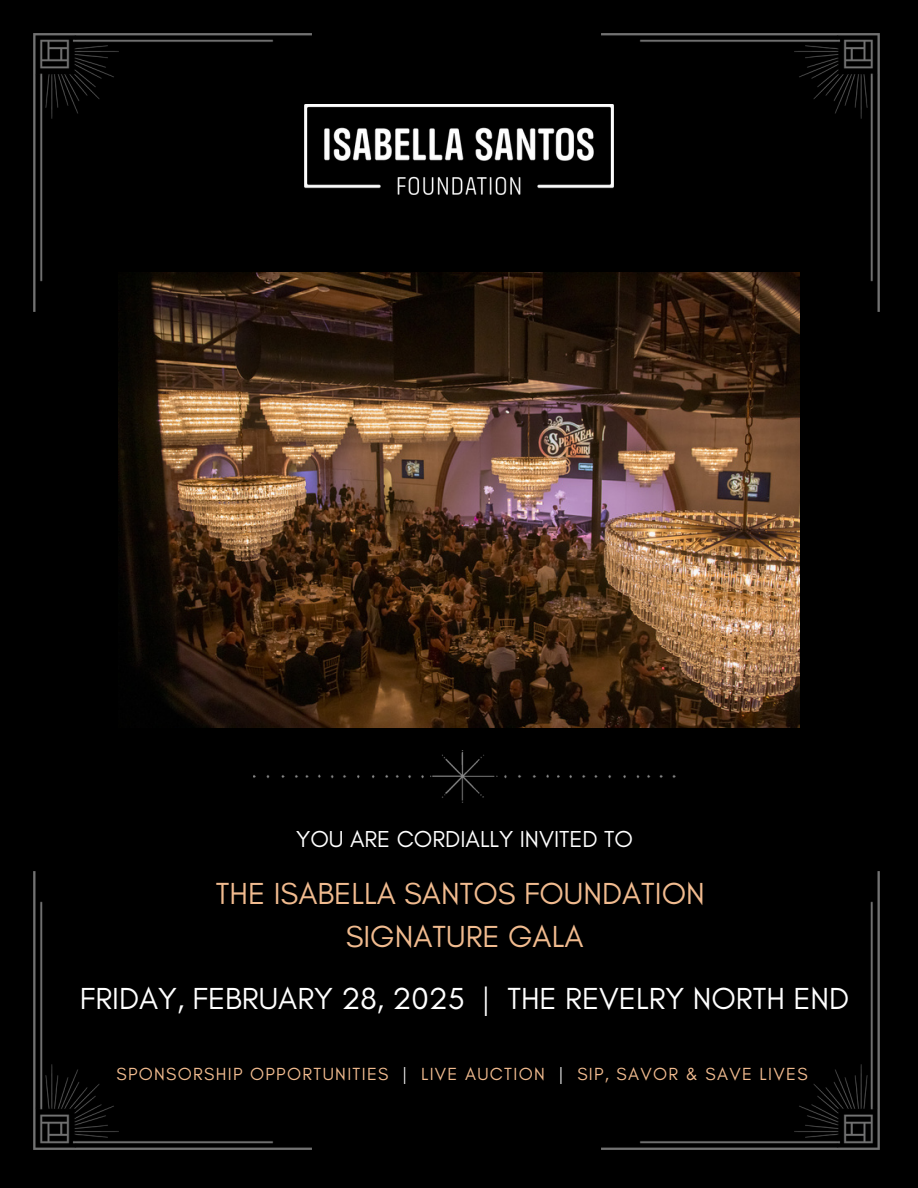
<style>
.page{position:relative;width:918px;height:1188px;background:#000}
.page>*{position:absolute;margin:0;border:0;box-sizing:border-box;transform-origin:0 0}
.t1{font:31.05px "Glacial Indifference";color:#fff}
.t2{font:31.05px/42.6px "Glacial Indifference";color:#f1bb8f;text-align:center}
.t3{font:23.55px "Glacial Indifference";color:#fff}
.t4{font:17.85px "Glacial Indifference";letter-spacing:.075em;color:#f1bb8f}
.s1{color:#fff}
</style>
<div class="page">
<img style="left:602px;top:34px;width:278px;height:278px">
<img style="left:34px;top:34px;width:277px;height:278px">
<img style="left:34px;top:872px;width:277px;height:277px">
<img style="left:602px;top:872px;width:278px;height:277px">
<img style="left:254px;top:751px;width:422px;height:52px">
<img style="left:304px;top:104px;width:310px;height:90px">
<img style="left:118px;top:273px;width:682px;height:454px">
<h2 class="t3" style="left:296px;top:824px;width:338px">YOU ARE CORDIALLY INVITED TO</h2>
<h1 class="t2" style="left:216px;top:872px;width:490px">THE ISABELLA SANTOS FOUNDATION<br>SIGNATURE GALA</h1>
<h1 class="t1" style="left:80px;top:980px;width:771px">FRIDAY, FEBRUARY 28, 2025 | THE REVELRY NORTH END</h1>
<p class="t4" style="left:116px;top:1063px;width:449px">SPONSORSHIP OPPORTUNITIES <span class="s1">|</span> LIVE AUCTION <span class="s1">|</span></p>
<p class="t4" style="left:577px;top:1063px;width:232px">SIP, SAVOR &amp; SAVE LIVES</p>
</div>
